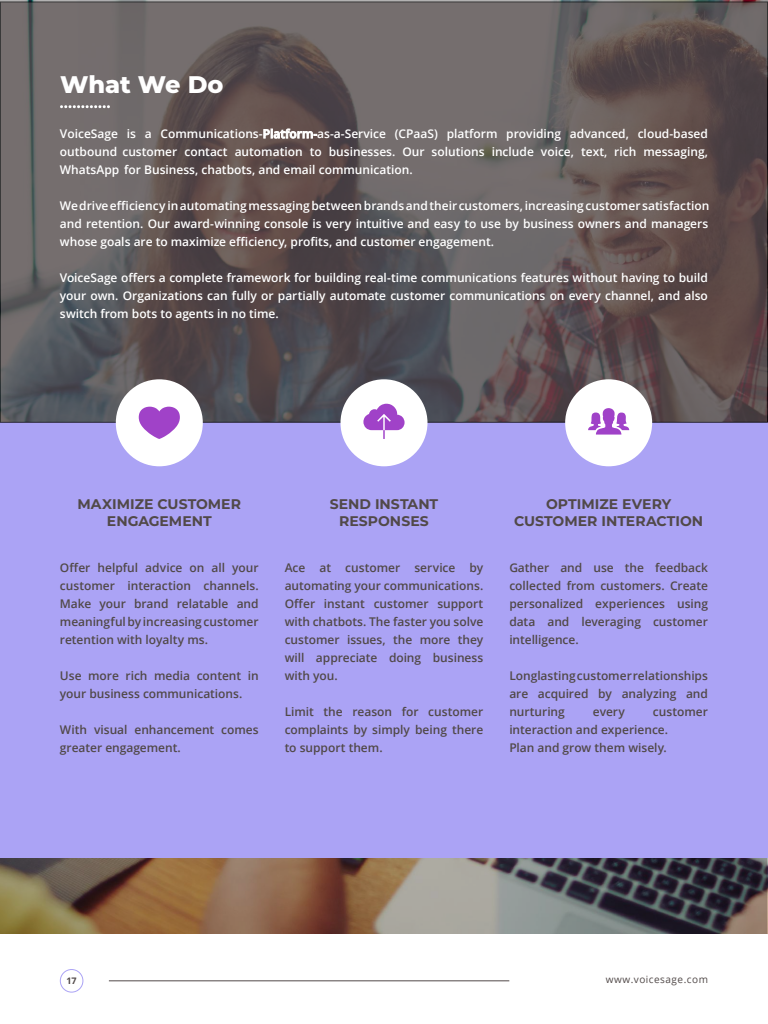
<style>
.page{position:relative;width:768px;height:1024px;background:#fff}
.page>*{position:absolute;margin:0;border:0;box-sizing:border-box;transform-origin:0 0}
.t1{font:800 24px "Montserrat";color:#fff}
.t2{font:700 14px/17px "Montserrat";color:#514948;text-align:center}
.t3{font:600 12px/18px "Open Sans";letter-spacing:-.005em;color:#514948;text-align:justify}
.t4{font:600 12px/18px "Open Sans";color:#fff;text-align:justify}
.t5{font:10px "Open Sans";letter-spacing:.05em;color:#514948}
.t6{font:700 9px "Open Sans";color:#514948}
</style>
<div class="page">
<img style="left:0;top:0;width:768px;height:934px">
<div style="left:0;top:423px;width:768px;height:435px;background:#aba3f5"></div>
<svg style="left:2px;top:3px;width:764px;height:418px;background:#615859"></svg>
<div style="left:116px;top:379px;width:87px;height:87px;background:#fff;border-radius:50%"></div>
<svg style="left:139px;top:407px;width:41px;height:32px"></svg>
<div style="left:340px;top:379px;width:88px;height:87px;background:#fff;border-radius:50%"></div>
<svg style="left:363px;top:404px;width:42px;height:35px"></svg>
<div style="left:565px;top:379px;width:87px;height:87px;background:#fff;border-radius:50%"></div>
<svg style="left:588px;top:408px;width:41px;height:27px"></svg>
<svg style="left:62px;top:105px;width:47px;height:3px"></svg>
<hr style="left:109px;top:981px;width:400px;height:1px;background:#514948">
<div style="left:60px;top:969px;width:23px;height:24px;border:1px solid #aba3f5;border-radius:50%"></div>
<h1 class="t1" style="left:60px;top:67px;width:165px">What We Do</h1>
<p class="t4" style="left:60px;top:125px;width:650px">VoiceSage is a Communications-Platform-as-a-Service (CPaaS) platform providing advanced, cloud-based outbound customer contact automation to businesses. Our solutions include voice, text, rich messaging, WhatsApp for Business, chatbots, and email communication.</p>
<p class="t4" style="left:60px;top:197px;width:651px">Wedriveefficiency inautomatingmessagingbetweenbrandsandtheir customers, increasingcustomer satisfaction and retention. Our award-winning console is very intuitive and easy to use by business owners and managers whose goals are to maximize efficiency, profits, and customer engagement.</p>
<p class="t4" style="left:60px;top:269px;width:649px">VoiceSage offers a complete framework for building real-time communications features without having to build your own. Organizations can fully or partially automate customer communications on every channel, and also switch from bots to agents in no time.</p>
<p class="t2" style="left:78px;top:495px;width:165px">MAXIMIZE CUSTOMER<br>ENGAGEMENT</p>
<p class="t2" style="left:330px;top:495px;width:110px">SEND INSTANT<br>RESPONSES</p>
<p class="t2" style="left:514px;top:495px;width:191px">OPTIMIZE EVERY<br>CUSTOMER INTERACTION</p>
<p class="t3" style="left:60px;top:558px;width:200px">Offer helpful advice on all your customer interaction channels.<br>Make your brand relatable and meaningful by increasing customer retention with loyalty ms.</p>
<p class="t3" style="left:60px;top:666px;width:200px">Use more rich media content in your business communications.</p>
<p class="t3" style="left:60px;top:720px;width:200px">With visual enhancement comes greater engagement.</p>
<p class="t3" style="left:285px;top:558px;width:200px">Ace at customer service by automating your communications.<br>Offer instant customer support with chatbots. The faster you solve customer issues, the more they will appreciate doing business with you.</p>
<p class="t3" style="left:285px;top:702px;width:200px">Limit the reason for customer complaints by simply being there to support them.</p>
<p class="t3" style="left:509px;top:558px;width:200px">Gather and use the feedback collected from customers. Create personalized experiences using data and leveraging customer intelligence.</p>
<p class="t3" style="left:509px;top:666px;width:200px">Longlasting customer relationships are acquired by analyzing and nurturing</p>
<p class="t3" style="left:509px;top:702px;width:200px;text-align:left;text-indent:144px">customer interaction and experience.<br>Plan and grow them wisely.</p>
<p class="t3" style="left:593px;top:702px;width:34px">every</p>
<p class="t6" style="left:66px;top:974px;width:12px">17</p>
<p class="t5" style="left:606px;top:973px;width:104px">www.voicesage.com</p>
</div>
